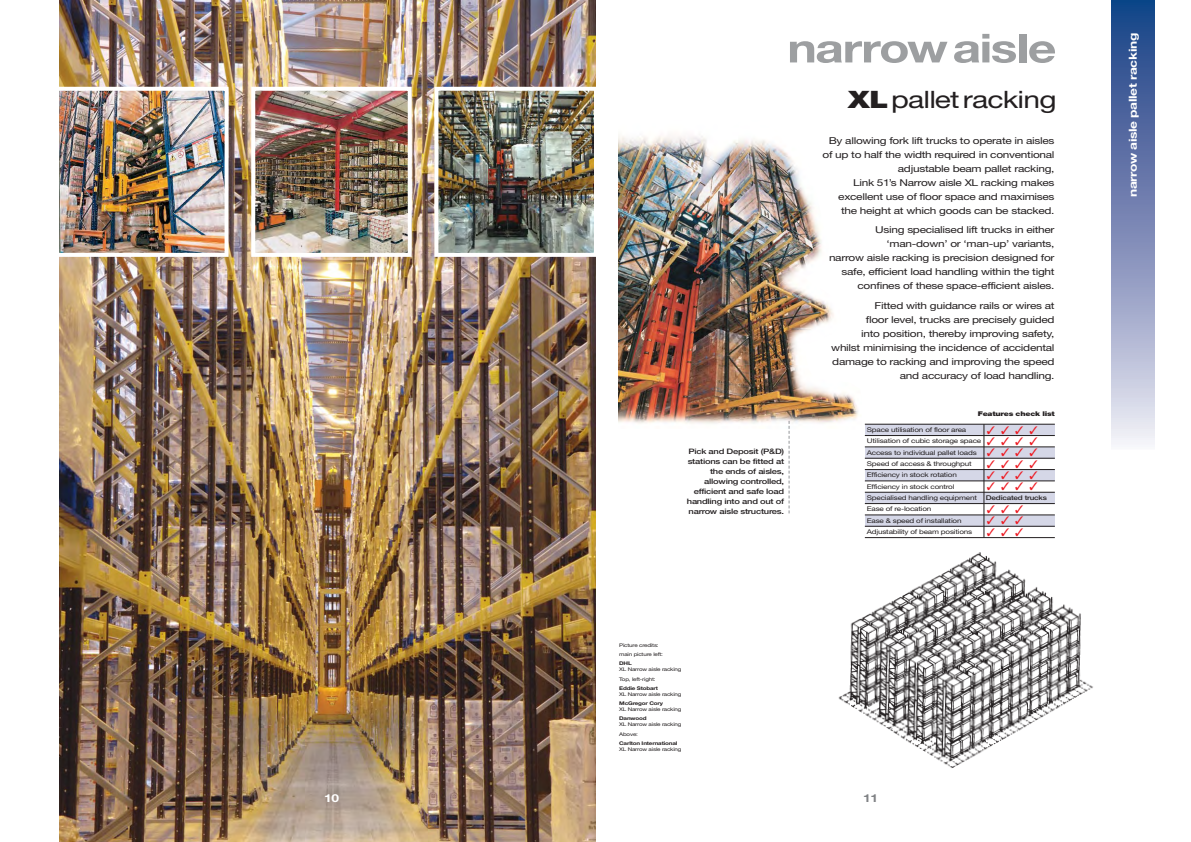
<style>
.page{position:relative;width:1191px;height:842px;background:#fff}
.page>*{position:absolute;margin:0;border:0;box-sizing:border-box;transform-origin:0 0}
.t1{font:700 40px "Helvetica Neue";letter-spacing:-.03em;color:#9d9fa1;scale:1.25 1}
.t2{font:24px "Helvetica Neue";letter-spacing:-.025em;color:#231f20;scale:1.25 1}
.t3{font:11px/11.3px "Zapf Dingbats";color:#ed1c24}
.t4{font:700 11px "Helvetica Neue";letter-spacing:-.025em;color:#fff;scale:1.25 1}
.t5{font:700 11px "Helvetica Neue";color:#808285;scale:1.25 1}
.t6{font:9.5px/14px "Helvetica Neue";letter-spacing:-.025em;color:#231f20;text-align:right;scale:1.25 1}
.t7{font:500 7.5px/10px "Helvetica Neue";letter-spacing:-.025em;color:#231f20;text-align:right;scale:1.25 1}
.t8{font:6.5px/11.3px "Helvetica Neue";letter-spacing:-.025em;color:#231f20;scale:1.25 1}
.t9{font:900 6.5px "Helvetica Neue";letter-spacing:-.025em;color:#231f20;scale:1.25 1}
.t10{font:500 6.5px "Helvetica Neue";letter-spacing:-.025em;color:#231f20;scale:1.25 1}
.t11{font:5px/10.2px "Helvetica Neue";letter-spacing:-.025em;color:#231f20;scale:1.25 1}
.t12{font:700 5px "Helvetica Neue";letter-spacing:-.025em;color:#231f20;scale:1.25 1}
.s1{font-weight:900}
</style>
<div class="page">
<img style="left:618px;top:136px;width:240px;height:293px">
<div style="left:1111px;top:0;width:43px;height:449px;background:linear-gradient(to bottom,#113881,#ece6f1)"></div>
<img style="left:838px;top:552px;width:255px;height:216px">
<div style="left:865px;top:424px;width:189px;height:11px;background:#d5d7e7"></div>
<div style="left:865px;top:447px;width:189px;height:11px;background:#d5d7e7"></div>
<div style="left:865px;top:470px;width:189px;height:11px;background:#d5d7e7"></div>
<div style="left:865px;top:492px;width:189px;height:12px;background:#d5d7e7"></div>
<div style="left:865px;top:515px;width:189px;height:11px;background:#d5d7e7"></div>
<hr style="left:865px;top:435px;width:189px;height:1px;background:#231f20">
<hr style="left:865px;top:458px;width:189px;height:1px;background:#231f20">
<hr style="left:865px;top:469px;width:189px;height:1px;background:#231f20">
<hr style="left:865px;top:503px;width:189px;height:1px;background:#231f20">
<hr style="left:865px;top:515px;width:189px;height:1px;background:#231f20">
<hr style="left:865px;top:537px;width:189px;height:1px;background:#231f20">
<hr style="left:865px;top:424px;width:189px;height:1px;background:#231f20">
<hr style="left:983px;top:424px;width:1px;height:114px;background:#231f20">
<hr style="left:865px;top:481px;width:189px;height:1px;background:#231f20">
<hr style="left:865px;top:492px;width:189px;height:1px;background:#231f20">
<hr style="left:865px;top:526px;width:189px;height:1px;background:#231f20">
<hr style="left:865px;top:447px;width:189px;height:1px;background:#231f20">
<svg style="left:788px;top:421px;width:1px;height:92px"></svg>
<img style="left:60px;top:0;width:535px;height:842px">
<img style="left:439px;top:92px;width:155px;height:160px">
<div style="left:434px;top:87px;width:166px;height:170px;border:4px solid #fff"></div>
<img style="left:60px;top:92px;width:163px;height:160px">
<div style="left:55px;top:87px;width:173px;height:170px;border:4px solid #fff"></div>
<img style="left:256px;top:92px;width:151px;height:160px">
<div style="left:251px;top:87px;width:161px;height:170px;border:4px solid #fff"></div>
<p class="t4" style="left:324px;top:794px;width:13px">10</p>
<h1 class="t1" style="left:787px;top:34px;width:217px">narrowaisle</h1>
<h2 class="t2" style="left:847px;top:91px;width:169px"><span class="s1">XL</span>palletracking</h2>
<p class="t7" style="left:687px;top:446px;width:79px">Pick and Deposit (P&amp;D) stations can be fitted at the ends of aisles, allowing controlled, efficient and safe load handling into and out of narrow aisle structures.</p>
<p class="t6" style="left:822px;top:134px;width:187px">By allowing fork lift trucks to operate in aisles of up to half the width required in conventional adjustable beam pallet racking,<br>Link 51’s Narrow aisle XL racking makes excellent use of floor space and maximises the height at which goods can be stacked.</p>
<p class="t6" style="left:829px;top:224px;width:182px">Using specialised lift trucks in either ‘man-down’ or ‘man-up’ variants,<br>narrow aisle racking is precision designed for safe, efficient load handling within the tight confines of these space-efficient aisles.</p>
<p class="t6" style="left:831px;top:300px;width:180px">Fitted with guidance rails or wires at<br>floor level, trucks are precisely guided<br>into position, thereby improving safety, whilst minimising the incidence of accidental damage to racking and improving the speed and accuracy of load handling.</p>
<p class="t9" style="left:977px;top:411px;width:63px">Features check list</p>
<p class="t3" style="left:987px;top:424px;width:52px">✓✓✓✓</p>
<p class="t3" style="left:987px;top:436px;width:52px">✓✓✓✓</p>
<p class="t3" style="left:987px;top:447px;width:52px">✓✓✓✓</p>
<p class="t3" style="left:987px;top:458px;width:52px">✓✓✓✓</p>
<p class="t3" style="left:987px;top:470px;width:52px">✓✓✓✓</p>
<p class="t3" style="left:987px;top:481px;width:52px">✓✓✓✓</p>
<p class="t3" style="left:987px;top:504px;width:38px">✓✓✓ ✓</p>
<p class="t3" style="left:987px;top:526px;width:38px">✓✓✓</p>
<p class="t8" style="left:867px;top:425px;width:81px">Space utilisation of floor area</p>
<p class="t8" style="left:867px;top:436px;width:93px">Utilisation of cubic storage space<br>Access to individual pallet loads<br>Speed of access &amp; throughput<br>Efficiency in stock rotation<br>Efficiency in stock control<br>Specialised handling equipment</p>
<p class="t10" style="left:986px;top:495px;width:50px">Dedicated trucks</p>
<p class="t8" style="left:867px;top:504px;width:77px">Ease of re-location<br>Ease &amp; speed of installation</p>
<p class="t8" style="left:867px;top:527px;width:86px">Adjustability of beam positions</p>
<p class="t11" style="left:619px;top:641px;width:37px;line-height:8.8px">Picture credits: main picture left:</p>
<p class="t12" style="left:619px;top:661px;width:12px">DHL</p>
<p class="t11" style="left:619px;top:664px;width:51px">XL Narrow aisle racking<br>Top, left-right:</p>
<p class="t12" style="left:619px;top:686px;width:33px">Eddie Stobart</p>
<p class="t11" style="left:619px;top:690px;width:51px">XL Narrow aisle racking</p>
<p class="t12" style="left:619px;top:701px;width:37px">McGregor Cory</p>
<p class="t11" style="left:619px;top:704px;width:51px">XL Narrow aisle racking</p>
<p class="t12" style="left:619px;top:716px;width:24px">Danwood</p>
<p class="t11" style="left:619px;top:719px;width:51px">XL Narrow aisle racking<br>Above:</p>
<p class="t12" style="left:619px;top:741px;width:48px">Carlton International</p>
<p class="t11" style="left:619px;top:744px;width:51px">XL Narrow aisle racking</p>
<p class="t5" style="left:863px;top:794px;width:13px">11</p>
<p class="t4" style="left:1128px;top:197px;width:133px;rotate:-90deg">narrow aisle pallet racking</p>
</div>
